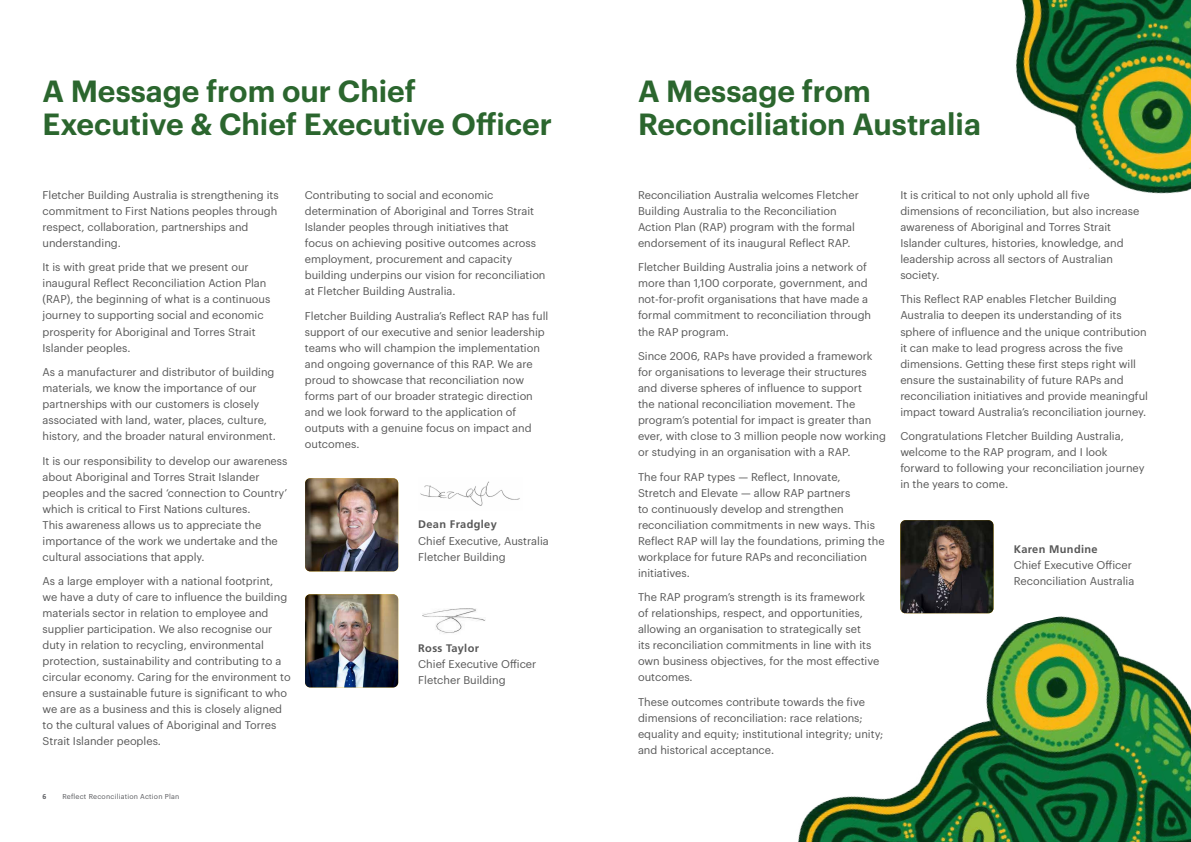
<style>
.page{position:relative;width:1191px;height:842px;background:#fff}
.page>*{position:absolute;margin:0;border:0;box-sizing:border-box;transform-origin:0 0}
.t1{font:600 30px/33px "Graphik";color:#2b662e}
.t2{font:11px/16px "Graphik";color:#575757}
.t3{font:700 11px "Frutiger LT Pro";letter-spacing:.03em;color:#575757}
.t4{font:7px "Graphik";letter-spacing:.03em;color:#58595d}
.t5{font:700 7px "Frutiger LT Pro";color:#58595d}
</style>
<div class="page">
<img style="left:798px;top:587px;width:393px;height:255px">
<img style="left:1016px;top:0;width:175px;height:194px">
<img style="left:420px;top:481px;width:100px;height:25px">
<img style="left:422px;top:608px;width:64px;height:26px">
<img style="left:305px;top:478px;width:93px;height:93px">
<img style="left:305px;top:594px;width:93px;height:93px">
<img style="left:900px;top:520px;width:93px;height:93px">
<h1 class="t1" style="left:43px;top:72px;width:511px">A Message from our Chief<br>Executive &amp; Chief Executive Officer</h1>
<h1 class="t1" style="left:638px;top:72px;width:344px">A Message from<br>Reconciliation Australia</h1>
<p class="t2" style="left:43px;top:186px;width:238px">Fletcher Building Australia is strengthening its commitment to First Nations peoples through respect, collaboration, partnerships and understanding.</p>
<p class="t2" style="left:43px;top:259px;width:229px">It is with great pride that we present our inaugural Reflect Reconciliation Action Plan (RAP), the beginning of what is a continuous journey to supporting social and economic prosperity for Aboriginal and Torres Strait Islander peoples.</p>
<p class="t2" style="left:43px;top:363px;width:235px">As a manufacturer and distributor of building materials, we know the importance of our partnerships with our customers is closely associated with land, water, places, culture, history, and the broader natural environment.</p>
<p class="t2" style="left:43px;top:452px;width:246px">It is our responsibility to develop our awareness about Aboriginal and Torres Strait Islander peoples and the sacred ‘connection to Country’ which is critical to First Nations cultures.<br>This awareness allows us to appreciate the importance of the work we undertake and the cultural associations that apply.</p>
<p class="t2" style="left:43px;top:572px;width:250px">As a large employer with a national footprint, we have a duty of care to influence the building materials sector in relation to employee and supplier participation. We also recognise our duty in relation to recycling, environmental protection, sustainability and contributing to a circular economy. Caring for the environment to ensure a sustainable future is significant to who we are as a business and this is closely aligned to the cultural values of Aboriginal and Torres Strait Islander peoples.</p>
<p class="t2" style="left:305px;top:186px;width:242px">Contributing to social and economic determination of Aboriginal and Torres Strait Islander peoples through initiatives that<br>focus on achieving positive outcomes across employment, procurement and capacity building underpins our vision for reconciliation at Fletcher Building Australia.</p>
<p class="t2" style="left:305px;top:307px;width:245px">Fletcher Building Australia’s Reflect RAP has full support of our executive and senior leadership teams who will champion the implementation and ongoing governance of this RAP. We are proud to showcase that reconciliation now forms part of our broader strategic direction and we look forward to the application of outputs with a genuine focus on impact and outcomes.</p>
<p class="t3" style="left:418px;top:518px;width:80px">Dean Fradgley</p>
<p class="t2" style="left:418px;top:532px;width:132px">Chief Executive, Australia<br>Fletcher Building</p>
<p class="t3" style="left:418px;top:641px;width:62px">Ross Taylor</p>
<p class="t2" style="left:418px;top:655px;width:120px">Chief Executive Officer<br>Fletcher Building</p>
<p class="t5" style="left:43px;top:793px;width:5px">6</p>
<p class="t4" style="left:62px;top:792px;width:118px">Reflect Reconciliation Action Plan</p>
<p class="t2" style="left:638px;top:186px;width:222px">Reconciliation Australia welcomes Fletcher Building Australia to the Reconciliation Action Plan (RAP) program with the formal endorsement of its inaugural Reflect RAP.</p>
<p class="t2" style="left:638px;top:259px;width:235px">Fletcher Building Australia joins a network of more than 1,100 corporate, government, and not-for-profit organisations that have made a formal commitment to reconciliation through the RAP program.</p>
<p class="t2" style="left:638px;top:347px;width:249px">Since 2006, RAPs have provided a framework for organisations to leverage their structures and diverse spheres of influence to support<br>the national reconciliation movement. The program’s potential for impact is greater than ever, with close to 3 million people now working or studying in an organisation with a RAP.</p>
<p class="t2" style="left:638px;top:468px;width:248px">The four RAP types — Reflect, Innovate,<br>Stretch and Elevate — allow RAP partners<br>to continuously develop and strengthen reconciliation commitments in new ways. This Reflect RAP will lay the foundations, priming the workplace for future RAPs and reconciliation initiatives.</p>
<p class="t2" style="left:638px;top:588px;width:243px">The RAP program’s strength is its framework<br>of relationships, respect, and opportunities, allowing an organisation to strategically set<br>its reconciliation commitments in line with its own business objectives, for the most effective outcomes.</p>
<p class="t2" style="left:638px;top:693px;width:247px">These outcomes contribute towards the five dimensions of reconciliation: race relations; equality and equity; institutional integrity; unity; and historical acceptance.</p>
<p class="t2" style="left:900px;top:186px;width:240px">It is critical to not only uphold all five dimensions of reconciliation, but also increase awareness of Aboriginal and Torres Strait Islander cultures, histories, knowledge, and leadership across all sectors of Australian society.</p>
<p class="t2" style="left:900px;top:291px;width:249px">This Reflect RAP enables Fletcher Building Australia to deepen its understanding of its sphere of influence and the unique contribution it can make to lead progress across the five dimensions. Getting these first steps right will ensure the sustainability of future RAPs and reconciliation initiatives and provide meaningful impact toward Australia’s reconciliation journey.</p>
<p class="t2" style="left:900px;top:427px;width:246px">Congratulations Fletcher Building Australia, welcome to the RAP program, and I look forward to following your reconciliation journey in the years to come.</p>
<p class="t3" style="left:1013px;top:543px;width:85px">Karen Mundine</p>
<p class="t2" style="left:1013px;top:556px;width:122px">Chief Executive Officer<br>Reconciliation Australia</p>
</div>
